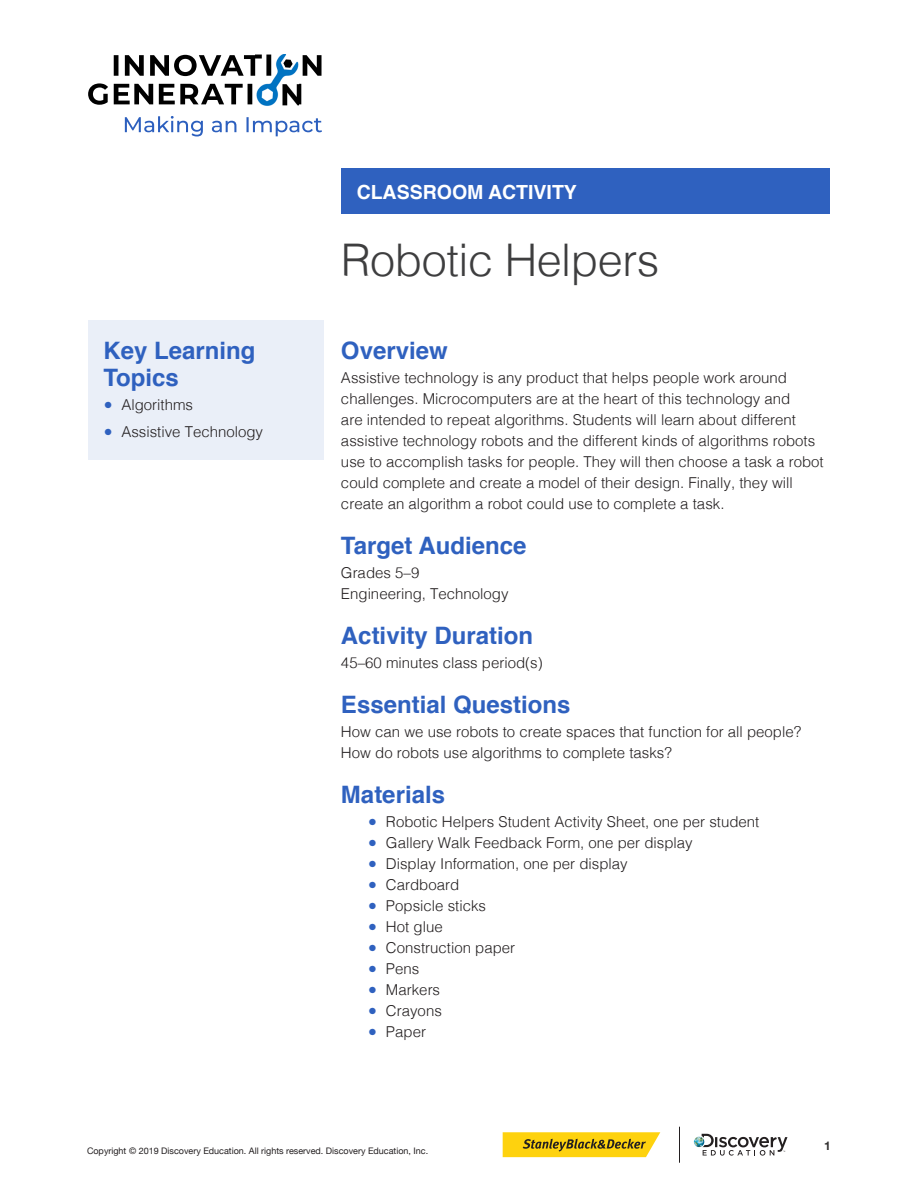
<style>
.page{position:relative;width:918px;height:1188px;background:#fff}
.page>*{position:absolute;margin:0;border:0;box-sizing:border-box;transform-origin:0 0}
.t1{font:300 45px "Helvetica";letter-spacing:-.01em;color:#3e3e3f}
.Subhead_1{font:700 24px/27px "Helvetica";color:#2f61bf}
.t2{font:700 19.5px "Helvetica";color:#fff}
.Body{font:300 15px/21px "Helvetica";color:#231f20}
.t3{font:700 12px "Helvetica Neue";color:#343333}
.t4{font:9px "Helvetica Neue";color:#231f20}
.s1{font-family:"Helvetica Neue";color:#2f61bf}
</style>
<div class="page">
<svg style="left:694px;top:1134px;width:94px;height:22px"></svg>
<hr style="left:679px;top:1127px;width:1px;height:36px;background:#231f20">
<div style="left:341px;top:168px;width:489px;height:45px;background:#2f61bf"></div>
<svg style="left:88px;top:83px;width:213px;height:22px"></svg>
<svg style="left:125px;top:116px;width:197px;height:20px"></svg>
<img style="left:255px;top:54px;width:44px;height:52px">
<svg style="left:114px;top:55px;width:208px;height:21px"></svg>
<svg style="left:503px;top:1132px;width:157px;height:25px;background:#e1bd1d"></svg>
<div style="left:88px;top:320px;width:236px;height:139px;background:#eaeff8"></div>
<p class="t2" style="left:357px;top:176px;width:222px">CLASSROOM ACTIVITY</p>
<p class="Subhead_1" style="left:103px;top:337px;width:154px">Key Learning<br>Topics</p>
<p class="Body" style="left:103px;top:393px;width:91px"><span class="s1">●</span> Algorithms</p>
<p class="Body" style="left:103px;top:420px;width:161px"><span class="s1">●</span> Assistive Technology</p>
<p class="t1" style="left:341px;top:221px;width:320px">Robotic Helpers</p>
<p class="Subhead_1" style="left:341px;top:337px;width:108px">Overview</p>
<p class="Body" style="left:341px;top:366px;width:484px">Assistive technology is any product that helps people work around challenges. Microcomputers are at the heart of this technology and<br>are intended to repeat algorithms. Students will learn about different assistive technology robots and the different kinds of algorithms robots use to accomplish tasks for people. They will then choose a task a robot could complete and create a model of their design. Finally, they will create an algorithm a robot could use to complete a task.</p>
<p class="Subhead_1" style="left:341px;top:532px;width:187px">Target Audience</p>
<p class="Body" style="left:341px;top:561px;width:169px">Grades 5–9<br>Engineering, Technology</p>
<p class="Subhead_1" style="left:341px;top:622px;width:194px">Activity Duration</p>
<p class="Body" style="left:341px;top:651px;width:203px">45–60 minutes class period(s)</p>
<p class="Subhead_1" style="left:341px;top:691px;width:231px">Essential Questions</p>
<p class="Body" style="left:341px;top:720px;width:462px">How can we use robots to create spaces that function for all people?<br>How do robots use algorithms to complete tasks?</p>
<p class="Subhead_1" style="left:341px;top:781px;width:106px">Materials</p>
<p class="Body" style="left:368px;top:810px;width:393px"><span class="s1">●</span> Robotic Helpers Student Activity Sheet, one per student</p>
<p class="Body" style="left:368px;top:831px;width:326px"><span class="s1">●</span> Gallery Walk Feedback Form, one per display</p>
<p class="Body" style="left:368px;top:852px;width:261px"><span class="s1">●</span> Display Information, one per display</p>
<p class="Body" style="left:368px;top:873px;width:93px"><span class="s1">●</span> Cardboard</p>
<p class="Body" style="left:368px;top:894px;width:120px"><span class="s1">●</span> Popsicle sticks</p>
<p class="Body" style="left:368px;top:915px;width:76px"><span class="s1">●</span> Hot glue</p>
<p class="Body" style="left:368px;top:936px;width:149px"><span class="s1">●</span> Construction paper</p>
<p class="Body" style="left:368px;top:957px;width:53px"><span class="s1">●</span> Pens</p>
<p class="Body" style="left:368px;top:978px;width:74px"><span class="s1">●</span> Markers</p>
<p class="Body" style="left:368px;top:999px;width:75px"><span class="s1">●</span> Crayons</p>
<p class="Body" style="left:368px;top:1020px;width:60px"><span class="s1">●</span> Paper</p>
<p class="t4" style="left:87px;top:1144px;width:343px">Copyright © 2019 Discovery Education. All rights reserved. Discovery Education, Inc.</p>
<p class="t3" style="left:824px;top:1137px;width:8px">1</p>
</div>
